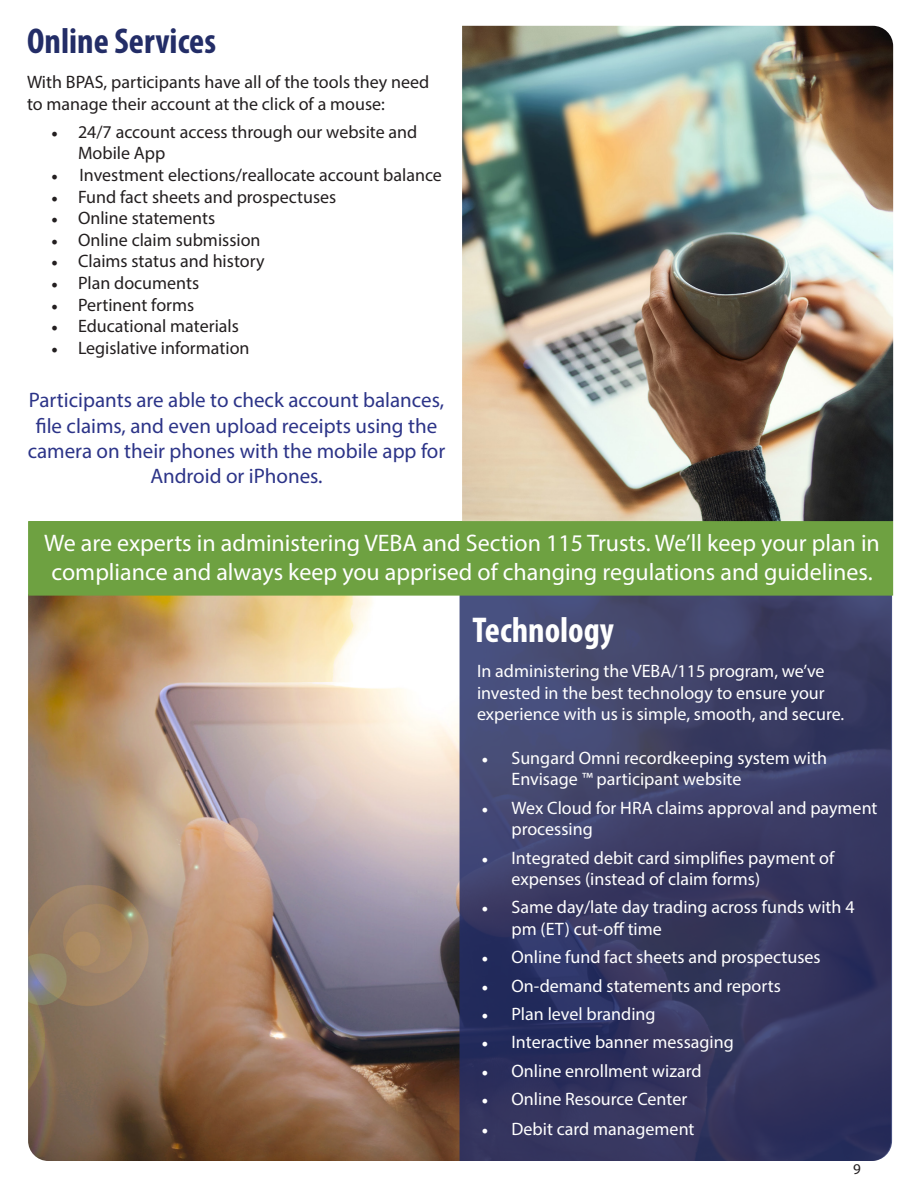
<style>
.page{position:relative;width:918px;height:1188px;background:#fff}
.page>*{position:absolute;margin:0;border:0;box-sizing:border-box;transform-origin:0 0}
.Heading_1{font:700 condensed 36px "Myriad Pro";color:#232d67}
.Heading_1-2{font:700 condensed 36px "Myriad Pro";color:#fff}
.t1{font:24px/28.8px "Myriad Pro";color:#fff;text-align:center}
.t2{font:21px/25.2px "Myriad Pro";color:#2c3488;text-align:center}
.t3{font:18px/21.6px "Myriad Pro";color:#fff}
.Heading_1-3{font:18px/21.6px "Myriad Pro";color:#231f20}
.t4{font:15px "Myriad Pro";color:#231f20}
.s1{font-family:"Minion Pro"}
</style>
<div class="page">
<img style="left:28px;top:596px;width:432px;height:565px">
<svg style="left:460px;top:596px;width:432px;height:565px;background:#383b64"></svg>
<div style="left:28px;top:520px;width:866px;height:76px;background:#6ea141"></div>
<img style="left:462px;top:26px;width:431px;height:495px">
<p class="Heading_1" style="left:27px;top:18px;width:191px">Online Services</p>
<p class="Heading_1-3" style="left:27px;top:71px;width:404px">With BPAS, participants have all of the tools they need to manage their account at the click of a mouse:</p>
<p class="Heading_1-3" style="left:78px;top:121px;width:341px;text-indent:-27px"><span class="s1">•</span> 24/7 account access through our website and<br>Mobile App</p>
<p class="Heading_1-3" style="left:51px;top:164px;width:392px"><span class="s1">•</span> Investment elections/reallocate account balance</p>
<p class="Heading_1-3" style="left:51px;top:186px;width:287px"><span class="s1">•</span> Fund fact sheets and prospectuses</p>
<p class="Heading_1-3" style="left:51px;top:207px;width:166px"><span class="s1">•</span> Online statements</p>
<p class="Heading_1-3" style="left:51px;top:229px;width:211px"><span class="s1">•</span> Online claim submission</p>
<p class="Heading_1-3" style="left:51px;top:250px;width:215px"><span class="s1">•</span> Claims status and history</p>
<p class="Heading_1-3" style="left:51px;top:272px;width:150px"><span class="s1">•</span> Plan documents</p>
<p class="Heading_1-3" style="left:51px;top:294px;width:145px"><span class="s1">•</span> Pertinent forms</p>
<p class="Heading_1-3" style="left:51px;top:315px;width:190px"><span class="s1">•</span> Educational materials</p>
<p class="Heading_1-3" style="left:51px;top:337px;width:200px"><span class="s1">•</span> Legislative information</p>
<p class="t2" style="left:28px;top:387px;width:419px">Participants are able to check account balances, file claims, and even upload receipts using the camera on their phones with the mobile app for Android or iPhones.</p>
<p class="t1" style="left:44px;top:528px;width:837px">We are experts in administering VEBA and Section 115 Trusts. We’ll keep your plan in compliance and always keep you apprised of changing regulations and guidelines.</p>
<p class="Heading_1-2" style="left:472px;top:608px;width:143px">Technology</p>
<p class="t3" style="left:477px;top:660px;width:369px">In administering the VEBA/115 program, we’ve invested in the best technology to ensure your experience with us is simple, smooth, and secure.</p>
<p class="t3" style="left:512px;top:747px;width:317px;text-indent:-30px"><span class="s1">•</span> Sungard Omni recordkeeping system with<br>Envisage ™ participant website</p>
<p class="t3" style="left:512px;top:796px;width:368px;text-indent:-30px"><span class="s1">•</span> Wex Cloud for HRA claims approval and payment processing</p>
<p class="t3" style="left:512px;top:846px;width:324px;text-indent:-30px"><span class="s1">•</span> Integrated debit card simplifies payment of expenses (instead of claim forms)</p>
<p class="t3" style="left:512px;top:896px;width:345px;text-indent:-30px"><span class="s1">•</span> Same day/late day trading across funds with 4 pm (ET) cut-off time</p>
<p class="t3" style="left:482px;top:946px;width:341px"><span class="s1">•</span> Online fund fact sheets and prospectuses</p>
<p class="t3" style="left:482px;top:975px;width:301px"><span class="s1">•</span> On-demand statements and reports</p>
<p class="t3" style="left:482px;top:1003px;width:176px"><span class="s1">•</span> Plan level branding</p>
<p class="t3" style="left:482px;top:1031px;width:254px"><span class="s1">•</span> Interactive banner messaging</p>
<p class="t3" style="left:482px;top:1060px;width:222px"><span class="s1">•</span> Online enrollment wizard</p>
<p class="t3" style="left:482px;top:1088px;width:207px"><span class="s1">•</span> Online Resource Center</p>
<p class="t3" style="left:482px;top:1118px;width:215px"><span class="s1">•</span> Debit card management</p>
<p class="t4" style="left:853px;top:1160px;width:9px">9</p>
</div>
